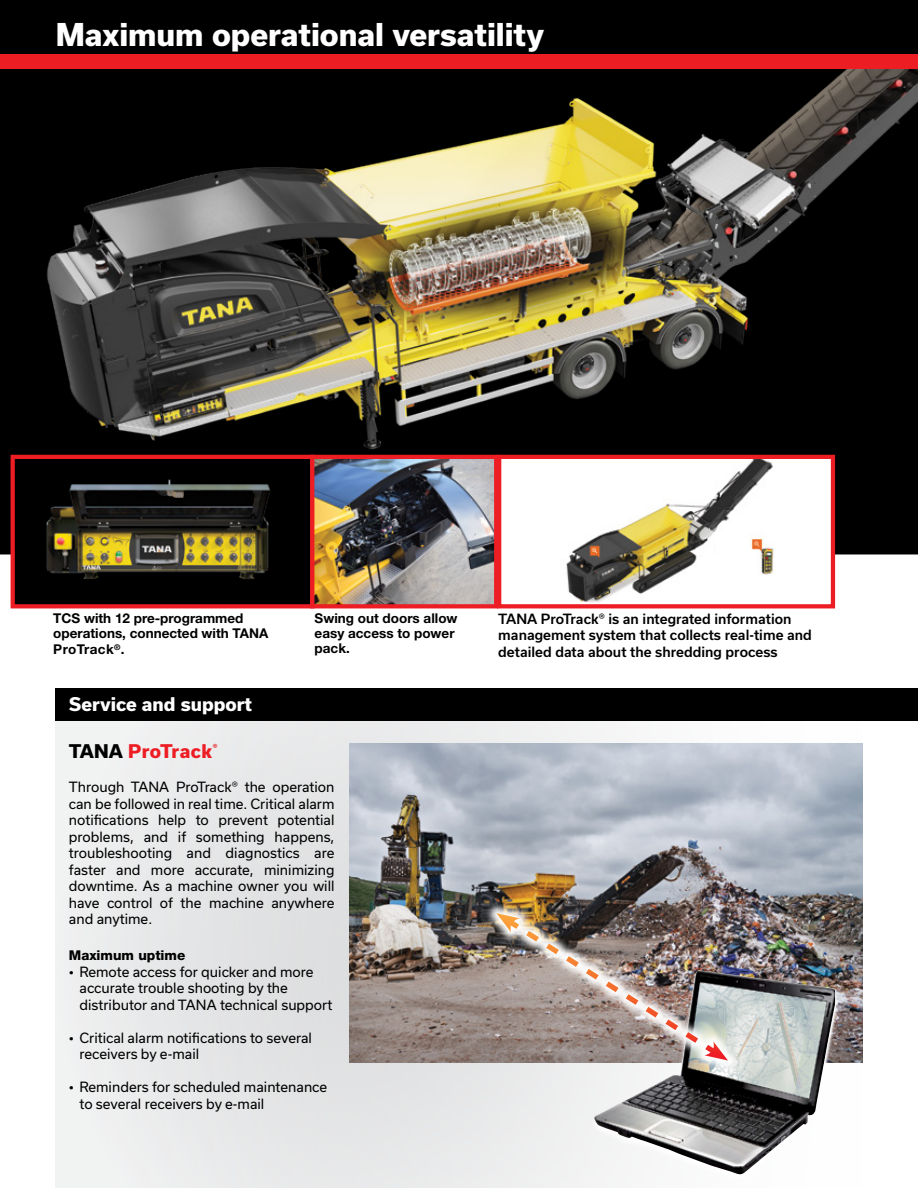
<style>
.page{position:relative;width:918px;height:1188px;background:#fff}
.page>*{position:absolute;margin:0;border:0;box-sizing:border-box;transform-origin:0 0}
.otsikko_valkoinen{font:800 30px "Usual";letter-spacing:-.005em;color:#fff}
.palkki_ots_oranssi_1{font:800 18px "Usual";color:#fff}
.otsikko_harmaa_12_pt{font:800 18px "Usual";letter-spacing:.01em;color:#ed1d24}
.Leipis_fix_shrugged{font:13.5px/16.5px "Usual";color:#000;text-align:justify}
.leipis_8pt{font:13.5px/16.5px "Usual";color:#000}
.Leipis_fix_shrugged-2{font:500 13.5px/16.5px "Usual";color:#000}
.leipä{font:700 13.5px/15.6px "Helvetica Neue LT Std";color:#000}
.Leipis_fix_shrugged-3{font:800 13.5px "Helvetica Neue LT Std";color:#000}
.s1{color:#000}
</style>
<div class="page">
<img style="left:12px;top:69px;width:906px;height:453px">
<div style="left:13px;top:457px;width:299px;height:149px;background:#000"></div>
<img style="left:46px;top:479px;width:225px;height:100px">
<div style="left:11px;top:455px;width:303px;height:153px;border:4px solid #ed1d24"></div>
<div style="left:55px;top:703px;width:806px;height:485px;background:#e8e9ea"></div>
<img style="left:350px;top:744px;width:513px;height:319px">
<img style="left:315px;top:460px;width:178px;height:143px">
<div style="left:310px;top:455px;width:188px;height:153px;border:4px solid #ed1d24"></div>
<img style="left:502px;top:460px;width:328px;height:143px">
<div style="left:497px;top:455px;width:338px;height:153px;border:4px solid #ed1d24"></div>
<svg style="left:590px;top:970px;width:250px;height:213px;fill:#f9f9fa"></svg>
<div style="left:593px;top:970px;width:242px;height:208px;background:#fff"></div>
<img style="left:594px;top:970px;width:241px;height:204px">
<img style="left:484px;top:901px;width:257px;height:172px">
<img style="left:496px;top:913px;width:232px;height:148px">
<div style="left:0;top:0;width:918px;height:64px;background:#000"></div>
<div style="left:56px;top:688px;width:862px;height:33px;background:#000"></div>
<div style="left:0;top:54px;width:918px;height:15px;background:#ed1d24"></div>
<p class="otsikko_valkoinen" style="left:56px;top:17px;width:490px">Maximum operational versatility</p>
<p class="leipä" style="left:53px;top:610px;width:217px">TCS with 12 pre-programmed operations, connected with TANA<br>ProTrack<sup>®</sup>.</p>
<p class="palkki_ots_oranssi_1" style="left:69px;top:694px;width:184px">Service and support</p>
<p class="leipä" style="left:315px;top:611px;width:144px;line-height:15px">Swing out doors allow easy access to power pack.</p>
<p class="Leipis_fix_shrugged-2" style="left:498px;top:610px;width:315px">TANA ProTrack® is an integrated information management system that collects real-time and detailed data about the shredding process</p>
<p class="otsikko_harmaa_12_pt" style="left:69px;top:741px;width:150px"><span class="s1">TANA</span> ProTrack<sup>®</sup></p>
<p class="Leipis_fix_shrugged" style="left:69px;top:779px;width:267px">Through TANA ProTrack® the operation can be followed in real time. Critical alarm notifications help to prevent potential problems, and if something happens, troubleshooting and diagnostics are faster and more accurate, minimizing downtime. As a machine owner you will have control of the machine anywhere and anytime.</p>
<p class="Leipis_fix_shrugged-3" style="left:69px;top:948px;width:118px">Maximum uptime</p>
<p class="leipis_8pt" style="left:80px;top:964px;width:254px;text-indent:-11px">• Remote access for quicker and more accurate trouble shooting by the distributor and TANA technical support</p>
<p class="leipis_8pt" style="left:80px;top:1030px;width:234px;text-indent:-11px">• Critical alarm notifications to several receivers by e-mail</p>
<p class="leipis_8pt" style="left:80px;top:1079px;width:249px;text-indent:-11px">• Reminders for scheduled maintenance to several receivers by e-mail</p>
</div>
